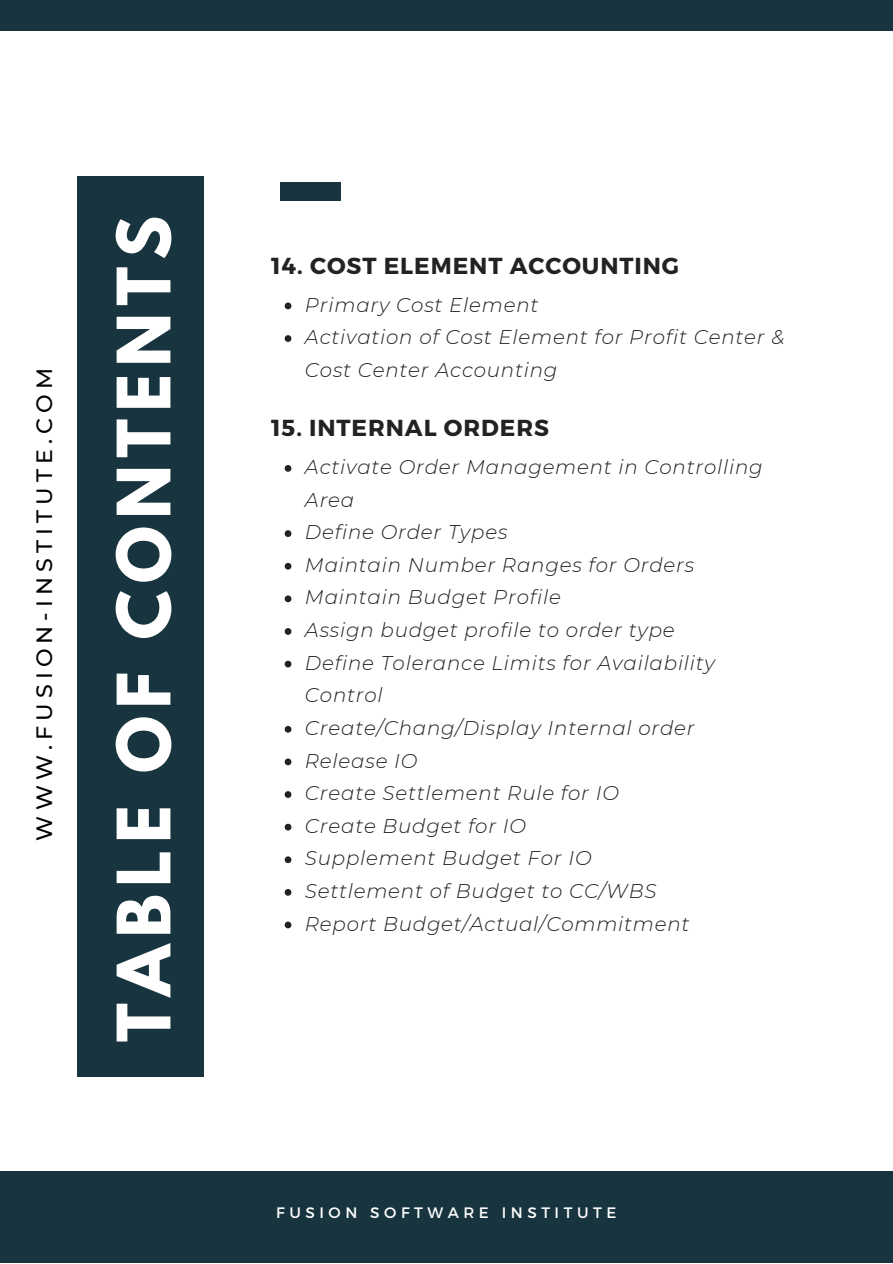
<style>
.page{position:relative;width:893px;height:1264px;background:#fff}
.page>*{position:absolute;margin:0;border:0;box-sizing:border-box;transform-origin:0 0}
.t1{font:700 65.25px "League Spartan";letter-spacing:.11em;color:#fff}
.t2{font:700 23.1px "Montserrat";letter-spacing:.04em;color:#222}
.t3{font:500 22.2px "Montserrat";letter-spacing:.23em;color:#000}
.t4{font:italic 300 19.8px/32.5px "Montserrat";letter-spacing:.04em;color:#222}
.t5{font:15.15px "Montserrat";letter-spacing:.3em;color:#fff}
</style>
<div class="page">
<div style="left:78px;top:176px;width:126px;height:900px;background:#18343f"></div>
<div style="left:0;top:1171px;width:892px;height:91px;background:#18343f"></div>
<div style="left:0;top:0;width:892px;height:30px;background:#18343f"></div>
<div style="left:279px;top:182px;width:61px;height:18px;background:#18343f"></div>
<svg style="left:285px;top:302px;width:6px;height:7px"></svg>
<svg style="left:285px;top:335px;width:6px;height:7px"></svg>
<svg style="left:285px;top:465px;width:6px;height:7px"></svg>
<svg style="left:285px;top:530px;width:6px;height:7px"></svg>
<svg style="left:285px;top:563px;width:6px;height:6px"></svg>
<svg style="left:285px;top:595px;width:6px;height:7px"></svg>
<svg style="left:285px;top:628px;width:6px;height:7px"></svg>
<svg style="left:285px;top:660px;width:6px;height:7px"></svg>
<svg style="left:285px;top:726px;width:6px;height:6px"></svg>
<svg style="left:285px;top:758px;width:6px;height:7px"></svg>
<svg style="left:285px;top:791px;width:6px;height:7px"></svg>
<svg style="left:285px;top:823px;width:6px;height:7px"></svg>
<svg style="left:285px;top:856px;width:6px;height:7px"></svg>
<svg style="left:285px;top:889px;width:6px;height:6px"></svg>
<svg style="left:285px;top:921px;width:6px;height:7px"></svg>
<p class="t3" style="left:31px;top:840px;width:474px;rotate:-90deg">WWW.FUSION-INSTITUTE.COM</p>
<p class="t1" style="left:112px;top:1042px;width:827px;rotate:-90deg">TABLE OF CONTENTS</p>
<p class="t2" style="left:271px;top:250px;width:409px">14. COST ELEMENT ACCOUNTING</p>
<p class="t4" style="left:305px;top:288px;width:235px">Primary Cost Element</p>
<p class="t4" style="left:305px;top:321px;width:481px">Activation of Cost Element for Profit Center &amp;<br>Cost Center Accounting</p>
<p class="t2" style="left:271px;top:413px;width:279px">15. INTERNAL ORDERS</p>
<p class="t4" style="left:305px;top:450px;width:459px">Activate Order Management in Controlling<br>Area</p>
<p class="t4" style="left:305px;top:516px;width:204px">Define Order Types</p>
<p class="t4" style="left:305px;top:548px;width:391px">Maintain Number Ranges for Orders</p>
<p class="t4" style="left:305px;top:581px;width:257px">Maintain Budget Profile</p>
<p class="t4" style="left:305px;top:613px;width:371px">Assign budget profile to order type</p>
<p class="t4" style="left:305px;top:646px;width:411px">Define Tolerance Limits for Availability<br>Control</p>
<p class="t4" style="left:305px;top:711px;width:391px">Create/Chang/Display Internal order</p>
<p class="t4" style="left:305px;top:744px;width:114px">Release IO</p>
<p class="t4" style="left:305px;top:776px;width:315px">Create Settlement Rule for IO</p>
<p class="t4" style="left:305px;top:809px;width:223px">Create Budget for IO</p>
<p class="t4" style="left:305px;top:842px;width:288px">Supplement Budget For IO</p>
<p class="t4" style="left:305px;top:874px;width:353px">Settlement of Budget to CC/WBS</p>
<p class="t4" style="left:305px;top:907px;width:386px">Report Budget/Actual/Commitment</p>
<p class="t5" style="left:276px;top:1203px;width:341px">FUSION SOFTWARE INSTITUTE</p>
</div>
